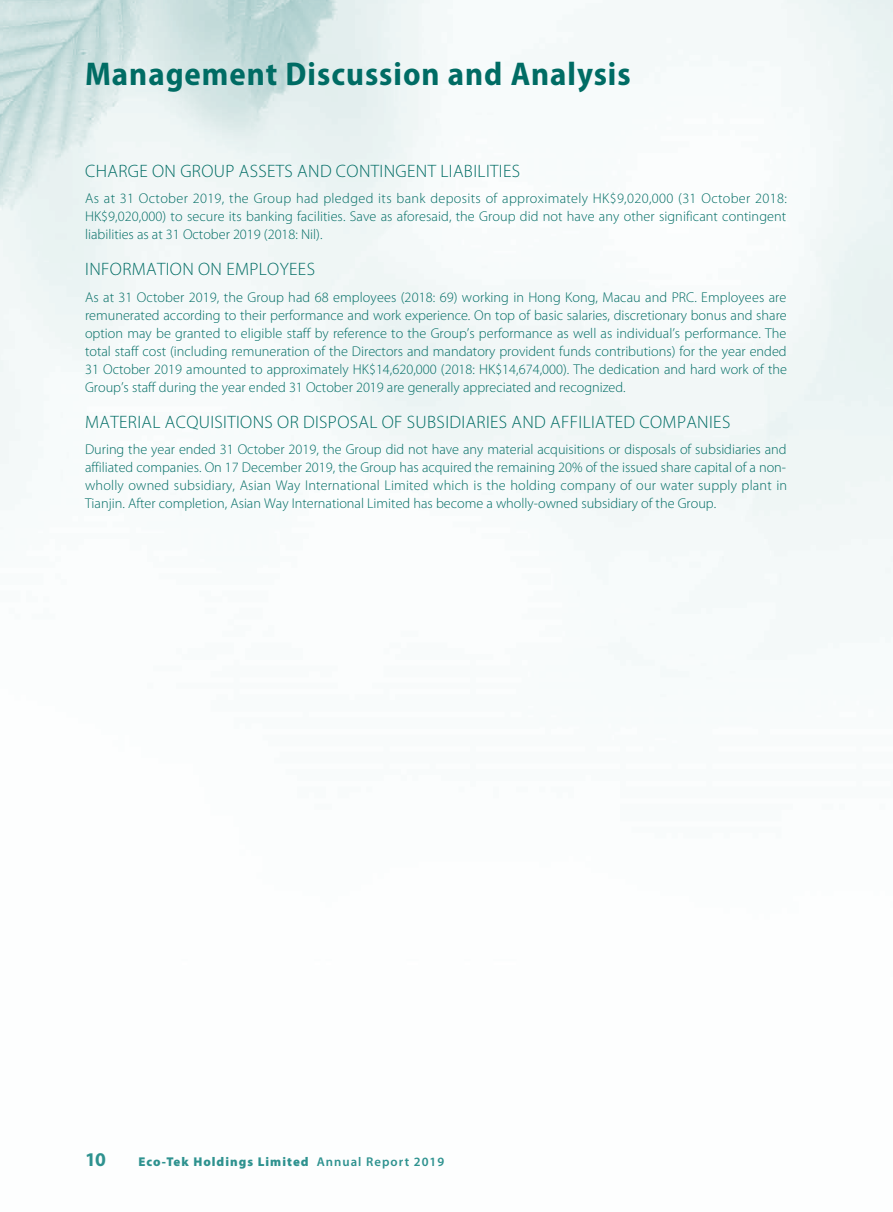
<style>
.page{position:relative;width:893px;height:1212px;background:#fff}
.page>*{position:absolute;margin:0;border:0;box-sizing:border-box;transform-origin:0 0}
.t1{font:700 semi-condensed 33px "Myriad Pro";letter-spacing:.03em;color:#006c64}
.t2{font:700 19.5px "Myriad Pro";color:#2e928f}
.t3{font:300 18px "Myriad Pro";letter-spacing:.02em;color:#006c64}
.t4{font:300 14.25px/18px "Myriad Pro";color:#006c64;text-align:justify}
.t5{font:900 12.75px "Myriad Pro";letter-spacing:.08em;color:#2e928f}
.s1{font-weight:600}
</style>
<div class="page">
<h1 class="t1" style="left:85px;top:53px;width:547px">Management Discussion and Analysis</h1>
<p class="t3" style="left:85px;top:160px;width:22px">Charge</p>
<p class="t3" style="left:152px;top:160px;width:51px">on Group</p>
<p class="t3" style="left:239px;top:160px;width:21px">Assets</p>
<p class="t3" style="left:297px;top:160px;width:13px">and</p>
<p class="t3" style="left:336px;top:160px;width:22px">Contingent</p>
<p class="t3" style="left:440px;top:160px;width:17px">Liabilities</p>
<p class="t4" style="left:85px;top:189px;width:703px">As at 31 October 2019, the Group had pledged its bank deposits of approximately HK$9,020,000 (31 October 2018:<br>HK$9,020,000) to secure its banking facilities. Save as aforesaid, the Group did not have any other significant contingent liabilities as at 31 October 2019 (2018: Nil).</p>
<p class="t3" style="left:85px;top:258px;width:16px">Information</p>
<p class="t3" style="left:198px;top:258px;width:48px">on Employees</p>
<p class="t4" style="left:85px;top:288px;width:704px">As at 31 October 2019, the Group had 68 employees (2018: 69) working in Hong Kong, Macau and PRC. Employees are remunerated according to their performance and work experience. On top of basic salaries, discretionary bonus and share option may be granted to eligible staff by reference to the Group’s performance as well as individual’s performance. The total staff cost (including remuneration of the Directors and mandatory provident funds contributions) for the year ended 31 October 2019 amounted to approximately HK$14,620,000 (2018: HK$14,674,000). The dedication and hard work of the Group’s staff during the year ended 31 October 2019 are generally appreciated and recognized.</p>
<p class="t3" style="left:85px;top:411px;width:24px">Material</p>
<p class="t3" style="left:165px;top:411px;width:21px">Acquisitions</p>
<p class="t3" style="left:277px;top:411px;width:48px">or Disposal</p>
<p class="t3" style="left:382px;top:411px;width:43px">of Subsidiaries</p>
<p class="t3" style="left:512px;top:411px;width:13px">and</p>
<p class="t3" style="left:550px;top:411px;width:20px">Affiliated</p>
<p class="t3" style="left:639px;top:411px;width:22px">Companies</p>
<p class="t4" style="left:85px;top:440px;width:704px">During the year ended 31 October 2019, the Group did not have any material acquisitions or disposals of subsidiaries and affiliated companies. On 17 December 2019, the Group has acquired the remaining 20% of the issued share capital of a non&shy;wholly owned subsidiary, Asian Way International Limited which is the holding company of our water supply plant in Tianjin. After completion, Asian Way International Limited has become a wholly-owned subsidiary of the Group.</p>
<h2 class="t2" style="left:85px;top:1147px;width:23px">10</h2>
<p class="t5" style="left:139px;top:1153px;width:307px">Eco-Tek Holdings Limited <span class="s1">Annual Report 2019</span></p>
</div>
